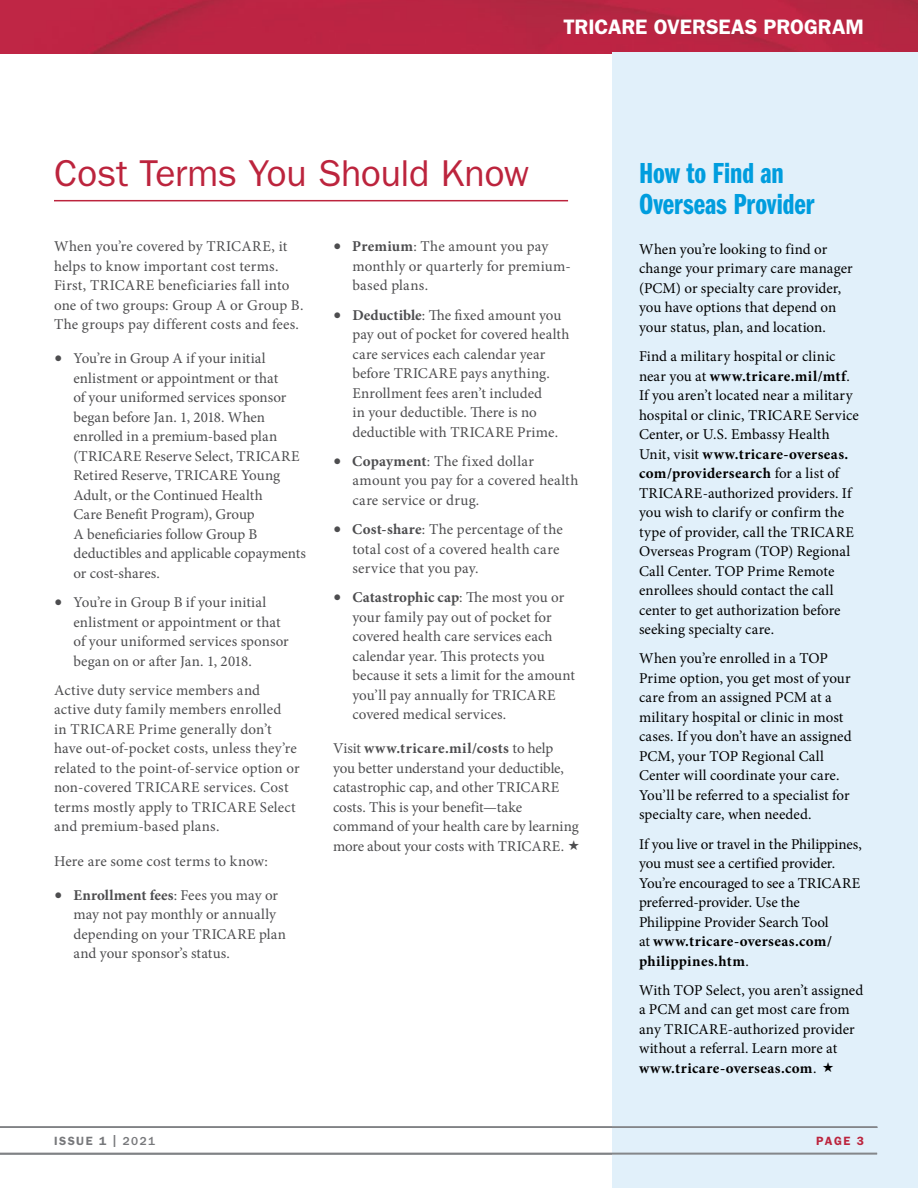
<style>
.page{position:relative;width:918px;height:1188px;background:#fff}
.page>*{position:absolute;margin:0;border:0;box-sizing:border-box;transform-origin:0 0}
.H1_-_Red_Underline{font:37.5px "ITC Franklin Gothic Std";letter-spacing:-.01em;color:#bc243d}
.Sidebar_H1_Light_Blu{font:30px/31.5px "ITC Franklin Gothic Std Dm Cp";color:#009dde}
.t1{font:600 21px "ITC Franklin Gothic Std";color:#fff}
.t2{font:15px/19.5px "Minion Pro";letter-spacing:.005em;color:#4d4d4f}
.Sidebar_-_P{font:15px/19.5px "Minion Pro";letter-spacing:.005em;color:#000}
.t3{font:700 15px "Minion Pro";letter-spacing:.03em;color:#000}
.t4{font:600 12px "ITC Franklin Gothic Std";letter-spacing:.12em;color:#77787b}
.t5{font:600 12px "ITC Franklin Gothic Std";color:#bc243d}
.s1{font-size:21.75px}
.s2{font-weight:700}
.s3{font-weight:400}
.s4{font-weight:500}
</style>
<div class="page">
<img style="left:0;top:0;width:918px;height:54px">
<div style="left:612px;top:53px;width:306px;height:1135px;background:#e1f0fa"></div>
<hr style="left:0;top:1153px;width:877px;height:1px;background:#808285">
<hr style="left:0;top:1154px;width:877px;height:1px;background:#808285">
<hr style="left:0;top:1127px;width:878px;height:1px;background:#808285">
<hr style="left:54px;top:200px;width:514px;height:1px;background:#bc243d">
<h3 class="t1" style="left:563px;top:15px;width:302px">TRICARE OVERSEAS PROGRAM</h3>
<p class="H1_-_Red_Underline" style="left:54px;top:152px;width:476px">Cost Terms You Should Know</p>
<p class="t2" style="left:54px;top:237px;width:251px">When you’re covered by TRICARE, it helps to know important cost terms.<br>First, TRICARE beneficiaries fall into one of two groups: Group A or Group B.<br>The groups pay different costs and fees.</p>
<p class="t2" style="left:74px;top:349px;width:234px;text-indent:-20px"><span class="s1">•</span> You’re in Group A if your initial enlistment or appointment or that<br>of your uniformed services sponsor began before Jan. 1, 2018. When enrolled in a premium-based plan (TRICARE Reserve Select, TRICARE<br>Retired Reserve, TRICARE Young<br>Adult, or the Continued Health<br>Care Benefit Program), Group<br>A beneficiaries follow Group B deductibles and applicable copayments or cost-shares.</p>
<p class="t2" style="left:74px;top:593px;width:217px;text-indent:-20px"><span class="s1">•</span> You’re in Group B if your initial enlistment or appointment or that of your uniformed services sponsor began on or after Jan. 1, 2018.</p>
<p class="t2" style="left:54px;top:681px;width:247px">Active duty service members and active duty family members enrolled<br>in TRICARE Prime generally don’t have out-of-pocket costs, unless they’re related to the point-of-service option or non-covered TRICARE services. Cost terms mostly apply to TRICARE Select and premium-based plans.</p>
<p class="t2" style="left:54px;top:851px;width:216px">Here are some cost terms to know:</p>
<p class="t2" style="left:74px;top:885px;width:214px;text-indent:-20px"><span class="s1">•</span> <span class="s2">Enrollment fees</span>: Fees you may or may not pay monthly or annually depending on your TRICARE plan and your sponsor’s status.</p>
<p class="t2" style="left:353px;top:237px;width:220px;text-indent:-20px"><span class="s1">•</span> <span class="s2">Premium</span>: The amount you pay monthly or quarterly for premium&shy;based plans.</p>
<p class="t2" style="left:352px;top:305px;width:219px;text-indent:-20px"><span class="s1">•</span> <span class="s2">Deductible</span>: The fixed amount you pay out of pocket for covered health care services each calendar year before TRICARE pays anything.<br>Enrollment fees aren’t included<br>in your deductible. There is no deductible with TRICARE Prime.</p>
<p class="t2" style="left:353px;top:451px;width:227px;text-indent:-20px"><span class="s1">•</span> <span class="s2">Copayment</span>: The fixed dollar amount you pay for a covered health care service or drug.</p>
<p class="t2" style="left:353px;top:520px;width:212px;text-indent:-20px"><span class="s1">•</span> <span class="s2">Cost-share</span>: The percentage of the total cost of a covered health care service that you pay.</p>
<p class="t2" style="left:352px;top:588px;width:224px;text-indent:-20px"><span class="s1">•</span> <span class="s2">Catastrophic cap</span>: The most you or your family pay out of pocket for covered health care services each calendar year. This protects you because it sets a limit for the amount you’ll pay annually for TRICARE covered medical services.</p>
<p class="t2" style="left:333px;top:739px;width:247px">Visit <span class="s2">www.tricare.mil/costs</span> to help you better understand your deductible, catastrophic cap, and other TRICARE costs. This is your benefit—take command of your health care by learning more about your costs with TRICARE.</p>
<p class="Sidebar_H1_Light_Blu" style="left:639px;top:157px;width:177px">How to Find an<br>Overseas Provider</p>
<p class="Sidebar_-_P" style="left:639px;top:239px;width:215px">When you’re looking to find or change your primary care manager (PCM) or specialty care provider, you have options that depend on your status, plan, and location.</p>
<p class="Sidebar_-_P" style="left:639px;top:347px;width:212px">Find a military hospital or clinic near you at <span class="s2">www.tricare.mil/mtf</span>.</p>
<p class="Sidebar_-_P" style="left:639px;top:386px;width:221px">If you aren’t located near a military hospital or clinic, TRICARE Service Center, or U.S. Embassy Health Unit, visit <span class="s2">www.tricare-overseas.</span></p>
<p class="t3" style="left:639px;top:463px;width:202px">com/providersearch <span class="s3">for a list of</span></p>
<p class="Sidebar_-_P" style="left:639px;top:483px;width:217px">TRICARE-authorized providers. If you wish to clarify or confirm the type of provider, call the TRICARE<br>Overseas Program (TOP) Regional<br>Call Center. TOP Prime Remote enrollees should contact the call center to get authorization before seeking specialty care.</p>
<p class="Sidebar_-_P" style="left:639px;top:649px;width:214px">When you’re enrolled in a TOP<br>Prime option, you get most of your care from an assigned PCM at a military hospital or clinic in most cases. If you don’t have an assigned<br>PCM, your TOP Regional Call<br>Center will coordinate your care.<br>You’ll be referred to a specialist for specialty care, when needed.</p>
<p class="Sidebar_-_P" style="left:639px;top:834px;width:224px">If you live or travel in the Philippines, you must see a certified provider.<br>You’re encouraged to see a TRICARE preferred-provider. Use the Philippine Provider Search Tool<br>at <span class="s2">www.tricare-overseas.com/</span></p>
<p class="t3" style="left:639px;top:950px;width:112px">philippines.htm<span class="s3">.</span></p>
<p class="Sidebar_-_P" style="left:639px;top:980px;width:226px">With TOP Select, you aren’t assigned a PCM and can get most care from any TRICARE-authorized provider without a referral. Learn more at</p>
<p class="t3" style="left:639px;top:1058px;width:179px">www.tricare-overseas.com<span class="s3">.</span></p>
<p class="t4" style="left:54px;top:1134px;width:103px">ISSUE 1 | <span class="s4">2021</span></p>
<p class="t5" style="left:816px;top:1134px;width:49px">PAGE 3</p>
</div>
